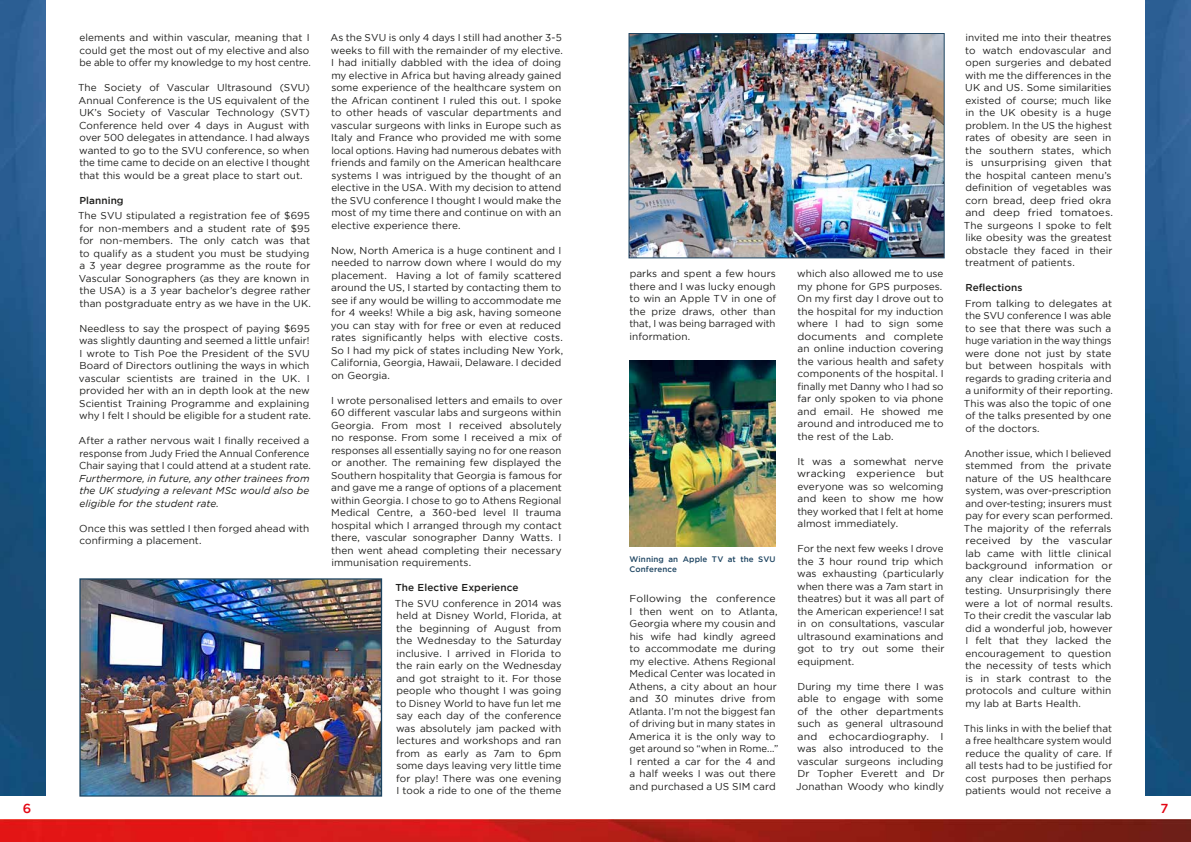
<style>
.page{position:relative;width:1191px;height:842px;background:#fff}
.page>*{position:absolute;margin:0;border:0;box-sizing:border-box;transform-origin:0 0}
.t1{font:500 13px "Gotham";color:#e30613}
.t2{font:10px/12.5px "Gotham";letter-spacing:.005em;color:#1d1d1b}
.t3{font:10px/12.5px "Gotham";letter-spacing:.005em;color:#1d1d1b;scale:1.05 1}
.t4{font:italic 10px/12.5px "Gotham";letter-spacing:.005em;color:#1d1d1b;text-align:justify}
.t5{font:500 10px "Gotham";letter-spacing:.01em;color:#1d1d1b}
.t6{font:500 8px/10px "Gotham";letter-spacing:.015em;color:#1d4461}
</style>
<div class="page">
<img style="left:79px;top:578px;width:304px;height:219px">
<img style="left:0;top:0;width:45px;height:796px">
<img style="left:0;top:819px;width:587px;height:23px">
<img style="left:1145px;top:0;width:46px;height:796px">
<img style="left:587px;top:819px;width:604px;height:23px">
<img style="left:628px;top:33px;width:317px;height:226px">
<img style="left:629px;top:360px;width:147px;height:186px">
<p class="t2" style="left:79px;top:31px;width:233px">elements and within vascular, meaning that I could get the most out of my elective and also be able to offer my knowledge to my host centre.</p>
<p class="t2" style="left:78px;top:81px;width:233px;text-align:justify">The Society of Vascular Ultrasound (SVU)<br>Annual Conference is the US equivalent of the UK’s Society of Vascular Technology (SVT)<br>Conference held over 4 days in August with over 500 delegates in attendance. I had always wanted to go to the SVU conference, so when the time came to decide on an elective I thought that this would be a great place to start out.</p>
<p class="t5" style="left:79px;top:195px;width:46px">Planning</p>
<p class="t2" style="left:78px;top:209px;width:234px">The SVU stipulated a registration fee of $695 for non-members and a student rate of $95 for non-members. The only catch was that to qualify as a student you must be studying a 3 year degree programme as the route for Vascular Sonographers (as they are known in the USA) is a 3 year bachelor’s degree rather than postgraduate entry as we have in the UK.</p>
<p class="t2" style="left:79px;top:322px;width:234px">Needless to say the prospect of paying $695 was slightly daunting and seemed a little unfair!<br>I wrote to Tish Poe the President of the SVU Board of Directors outlining the ways in which vascular scientists are trained in the UK. I provided her with an in depth look at the new Scientist Training Programme and explaining why I felt I should be eligible for a student rate.</p>
<p class="t2" style="left:79px;top:434px;width:234px">After a rather nervous wait I finally received a response from Judy Fried the Annual Conference<br>Chair saying that I could attend at a student rate.</p>
<p class="t4" style="left:79px;top:472px;width:232px">Furthermore, in future, any other trainees from the UK studying a relevant MSc would also be eligible for the student rate.</p>
<p class="t2" style="left:79px;top:522px;width:232px">Once this was settled I then forged ahead with confirming a placement.</p>
<p class="t2" style="left:330px;top:31px;width:234px">As the SVU is only 4 days I still had another 3-5 weeks to fill with the remainder of my elective.<br>I had initially dabbled with the idea of doing my elective in Africa but having already gained some experience of the healthcare system on the African continent I ruled this out. I spoke to other heads of vascular departments and vascular surgeons with links in Europe such as Italy and France who provided me with some local options. Having had numerous debates with friends and family on the American healthcare systems I was intrigued by the thought of an elective in the USA. With my decision to attend the SVU conference I thought I would make the most of my time there and continue on with an elective experience there.</p>
<p class="t2" style="left:331px;top:244px;width:234px">Now, North America is a huge continent and I needed to narrow down where I would do my placement. Having a lot of family scattered around the US, I started by contacting them to see if any would be willing to accommodate me for 4 weeks! While a big ask, having someone you can stay with for free or even at reduced rates significantly helps with elective costs.<br>So I had my pick of states including New York, California, Georgia, Hawaii, Delaware. I decided on Georgia.</p>
<p class="t2" style="left:331px;top:394px;width:233px;text-align:justify">I wrote personalised letters and emails to over 60 different vascular labs and surgeons within Georgia. From most I received absolutely no response. From some I received a mix of responses all essentially saying no for one reason or another. The remaining few displayed the Southern hospitality that Georgia is famous for and gave me a range of options of a placement within Georgia. I chose to go to Athens Regional Medical Centre, a 360-bed level II trauma hospital which I arranged through my contact there, vascular sonographer Danny Watts. I then went ahead completing their necessary immunisation requirements.</p>
<p class="t5" style="left:395px;top:582px;width:124px">The Elective Experience</p>
<p class="t2" style="left:395px;top:597px;width:168px;text-align:justify">The SVU conference in 2014 was held at Disney World, Florida, at the beginning of August from the Wednesday to the Saturday inclusive. I arrived in Florida to the rain early on the Wednesday and got straight to it. For those people who thought I was going to Disney World to have fun let me say each day of the conference was absolutely jam packed with lectures and workshops and ran from as early as 7am to 6pm some days leaving very little time for play! There was one evening I took a ride to one of the theme</p>
<p class="t2" style="left:629px;top:267px;width:148px;text-align:justify">parks and spent a few hours there and I was lucky enough to win an Apple TV in one of the prize draws, other than that, I was being barraged with information.</p>
<p class="t6" style="left:629px;top:554px;width:148px">Winning an Apple TV at the SVU<br>Conference</p>
<p class="t3" style="left:628px;top:592px;width:144px">Following the conference<br>I then went on to Atlanta,<br>Georgia where my cousin and his wife had kindly agreed to accommodate me during my elective. Athens Regional<br>Medical Center was located in<br>Athens, a city about an hour and 30 minutes drive from<br>Atlanta. I’m not the biggest fan of driving but in many states in<br>America it is the only way to get around so “when in Rome...”<br>I rented a car for the 4 and a half weeks I was out there and purchased a US SIM card</p>
<p class="t2" style="left:797px;top:267px;width:148px">which also allowed me to use my phone for GPS purposes.<br>On my first day I drove out to the hospital for my induction where I had to sign some documents and complete an online induction covering the various health and safety components of the hospital. I finally met Danny who I had so far only spoken to via phone and email. He showed me around and introduced me to the rest of the Lab.</p>
<p class="t2" style="left:797px;top:455px;width:148px;text-align:justify">It was a somewhat nerve wracking experience but everyone was so welcoming and keen to show me how they worked that I felt at home almost immediately.</p>
<p class="t2" style="left:797px;top:542px;width:149px;text-align:justify">For the next few weeks I drove the 3 hour round trip which was exhausting (particularly when there was a 7am start in theatres) but it was all part of the American experience! I sat in on consultations, vascular ultrasound examinations and got to try out some their equipment.</p>
<p class="t2" style="left:796px;top:680px;width:150px;text-align:justify">During my time there I was able to engage with some of the other departments such as general ultrasound and echocardiography. I was also introduced to the vascular surgeons including Dr Topher Everett and Dr Jonathan Woody who kindly</p>
<p class="t2" style="left:964px;top:31px;width:151px">invited me into their theatres to watch endovascular and open surgeries and debated with me the differences in the<br>UK and US. Some similarities existed of course; much like in the UK obesity is a huge problem. In the US the highest rates of obesity are seen in the southern states, which is unsurprising given that the hospital canteen menu’s definition of vegetables was corn bread, deep fried okra and deep fried tomatoes.<br>The surgeons I spoke to felt like obesity was the greatest obstacle they faced in their treatment of patients.</p>
<p class="t5" style="left:965px;top:282px;width:59px">Reflections</p>
<p class="t2" style="left:964px;top:297px;width:151px">From talking to delegates at the SVU conference I was able to see that there was such a huge variation in the way things were done not just by state but between hospitals with regards to grading criteria and a uniformity of their reporting.<br>This was also the topic of one of the talks presented by one of the doctors.</p>
<p class="t2" style="left:964px;top:447px;width:151px">Another issue, which I believed stemmed from the private nature of the US healthcare system, was over-prescription and over-testing; insurers must pay for every scan performed.<br>The majority of the referrals received by the vascular lab came with little clinical background information or any clear indication for the testing. Unsurprisingly there were a lot of normal results.<br>To their credit the vascular lab did a wonderful job, however<br>I felt that they lacked the encouragement to question the necessity of tests which is in stark contrast to the protocols and culture within my lab at Barts Health.</p>
<p class="t2" style="left:964px;top:722px;width:150px;text-align:justify">This links in with the belief that a free healthcare system would reduce the quality of care. If all tests had to be justified for cost purposes then perhaps patients would not receive a</p>
<h1 class="t1" style="left:23px;top:801px;width:10px">6</h1>
<h1 class="t1" style="left:1160px;top:801px;width:9px">7</h1>
</div>
